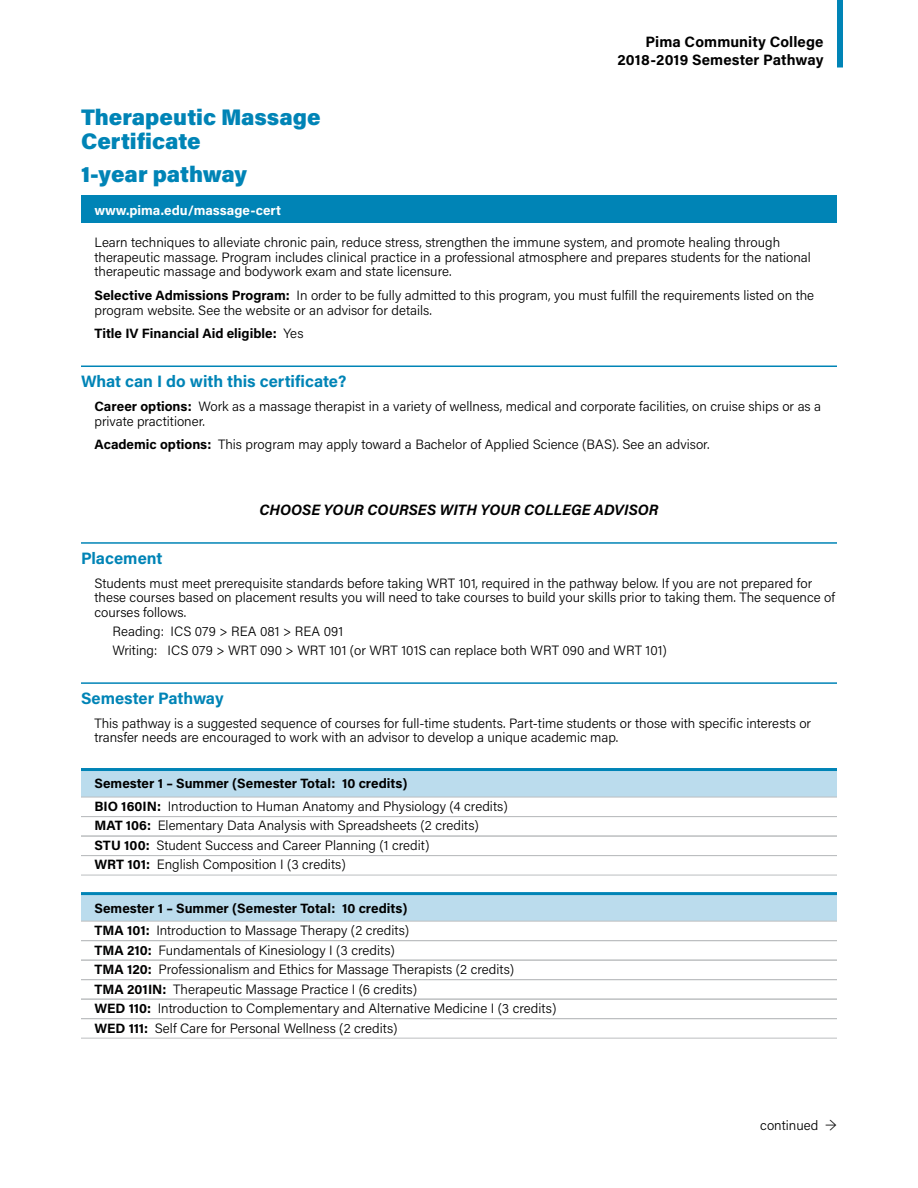
<style>
.page{position:relative;width:918px;height:1188px;background:#fff}
.page>*{position:absolute;margin:0;border:0;box-sizing:border-box;transform-origin:0 0}
.t1{font:900 22.5px/24.3px "Acumin Pro";color:#0084b6}
.H2{font:700 16.5px "Acumin Pro";color:#0084b6}
.H_Page_Head{font:700 15px "Acumin Pro";letter-spacing:.005em;color:#000}
.H_choose_centered{font:italic 700 15px "Acumin Pro";letter-spacing:.005em;color:#000}
.P_indent{font:300 13.5px/14.5px "Acumin Pro";color:#000}
.P_semester{font:300 13.5px "Acumin Pro";color:#000}
.H_semester{font:700 13.5px "Acumin Pro";color:#000}
.P_web{font:700 13.5px "Acumin Pro";color:#fff}
.s1{font-weight:700}
.s2{font-weight:300}
</style>
<div class="page">
<div style="left:837px;top:0;width:6px;height:68px;background:#0084b6"></div>
<div style="left:81px;top:196px;width:756px;height:27px;background:#0084b6"></div>
<hr style="left:81px;top:366px;width:756px;height:1px;background:#0084b6">
<hr style="left:81px;top:542px;width:756px;height:2px;background:#0084b6">
<hr style="left:81px;top:682px;width:756px;height:2px;background:#0084b6">
<div style="left:81px;top:769px;width:756px;height:28px;background:#bbdced"></div>
<hr style="left:81px;top:768px;width:756px;height:3px;background:#0084b6">
<hr style="left:81px;top:797px;width:756px;height:1px;background:#bcbec0">
<hr style="left:81px;top:816px;width:756px;height:1px;background:#bcbec0">
<hr style="left:81px;top:836px;width:756px;height:1px;background:#bcbec0">
<hr style="left:81px;top:855px;width:756px;height:1px;background:#bcbec0">
<hr style="left:81px;top:875px;width:756px;height:1px;background:#bcbec0">
<div style="left:81px;top:893px;width:756px;height:28px;background:#bbdced"></div>
<hr style="left:81px;top:892px;width:756px;height:3px;background:#0084b6">
<hr style="left:81px;top:921px;width:756px;height:1px;background:#bcbec0">
<hr style="left:81px;top:940px;width:756px;height:1px;background:#bcbec0">
<hr style="left:81px;top:960px;width:756px;height:1px;background:#bcbec0">
<hr style="left:81px;top:979px;width:756px;height:1px;background:#bcbec0">
<hr style="left:81px;top:999px;width:756px;height:1px;background:#bcbec0">
<hr style="left:81px;top:1018px;width:756px;height:1px;background:#bcbec0">
<hr style="left:81px;top:1038px;width:756px;height:1px;background:#bcbec0">
<p class="H_Page_Head" style="left:646px;top:31px;width:179px">Pima Community College</p>
<p class="H_Page_Head" style="left:617px;top:49px;width:208px">2018-2019 Semester Pathway</p>
<h1 class="t1" style="left:81px;top:103px;width:241px">Therapeutic Massage<br>Certificate</h1>
<h1 class="t1" style="left:81px;top:161px;width:168px">1-year pathway</h1>
<p class="P_web" style="left:94px;top:200px;width:188px">www.pima.edu/massage-cert</p>
<p class="P_indent" style="left:94px;top:235px;width:718px">Learn techniques to alleviate chronic pain, reduce stress, strengthen the immune system, and promote healing through therapeutic massage. Program includes clinical practice in a professional atmosphere and prepares students for the national therapeutic massage and bodywork exam and state licensure.</p>
<p class="P_indent" style="left:94px;top:287px;width:721px"><span class="s1">Selective Admissions Program:</span> In order to be fully admitted to this program, you must fulfill the requirements listed on the program website. See the website or an advisor for details.</p>
<p class="H_semester" style="left:94px;top:324px;width:211px">Title IV Financial Aid eligible: <span class="s2">Yes</span></p>
<p class="H2" style="left:81px;top:370px;width:267px">What can I do with this certificate?</p>
<p class="P_indent" style="left:94px;top:398px;width:728px"><span class="s1">Career options:</span> Work as a massage therapist in a variety of wellness, medical and corporate facilities, on cruise ships or as a private practitioner.</p>
<p class="P_indent" style="left:94px;top:437px;width:617px"><span class="s1">Academic options:</span> This program may apply toward a Bachelor of Applied Science (BAS). See an advisor.</p>
<p class="H_choose_centered" style="left:259px;top:499px;width:401px">CHOOSE YOUR COURSES WITH YOUR COLLEGE ADVISOR</p>
<p class="H2" style="left:81px;top:547px;width:83px">Placement</p>
<p class="P_indent" style="left:94px;top:575px;width:742px">Students must meet prerequisite standards before taking WRT 101, required in the pathway below. If you are not prepared for these courses based on placement results you will need to take courses to build your skills prior to taking them. The sequence of courses follows.</p>
<p class="P_indent" style="left:112px;top:623px;width:232px">Reading: ICS 079 &gt; REA 081 &gt; REA 091</p>
<p class="P_indent" style="left:112px;top:642px;width:556px">Writing: ICS 079 &gt; WRT 090 &gt; WRT 101 (or WRT 101S can replace both WRT 090 and WRT 101)</p>
<p class="H2" style="left:81px;top:687px;width:144px">Semester Pathway</p>
<p class="P_indent" style="left:94px;top:715px;width:718px">This pathway is a suggested sequence of courses for full-time students. Part-time students or those with specific interests or transfer needs are encouraged to work with an advisor to develop a unique academic map.</p>
<p class="H_semester" style="left:94px;top:774px;width:314px">Semester 1 – Summer (Semester Total: 10 credits)</p>
<p class="P_semester" style="left:94px;top:797px;width:415px"><span class="s1">BIO 160IN:</span> Introduction to Human Anatomy and Physiology (4 credits)</p>
<p class="P_semester" style="left:94px;top:816px;width:386px"><span class="s1">MAT 106:</span> Elementary Data Analysis with Spreadsheets (2 credits)</p>
<p class="P_semester" style="left:94px;top:836px;width:337px"><span class="s1">STU 100:</span> Student Success and Career Planning (1 credit)</p>
<p class="P_semester" style="left:94px;top:855px;width:253px"><span class="s1">WRT 101:</span> English Composition I (3 credits)</p>
<p class="H_semester" style="left:94px;top:898px;width:314px">Semester 1 – Summer (Semester Total: 10 credits)</p>
<p class="P_semester" style="left:94px;top:921px;width:316px"><span class="s1">TMA 101:</span> Introduction to Massage Therapy (2 credits)</p>
<p class="P_semester" style="left:94px;top:940px;width:302px"><span class="s1">TMA 210:</span> Fundamentals of Kinesiology I (3 credits)</p>
<p class="P_semester" style="left:94px;top:960px;width:421px"><span class="s1">TMA 120:</span> Professionalism and Ethics for Massage Therapists (2 credits)</p>
<p class="P_semester" style="left:94px;top:979px;width:324px"><span class="s1">TMA 201IN:</span> Therapeutic Massage Practice I (6 credits)</p>
<p class="P_semester" style="left:94px;top:999px;width:463px"><span class="s1">WED 110:</span> Introduction to Complementary and Alternative Medicine I (3 credits)</p>
<p class="P_semester" style="left:94px;top:1018px;width:305px"><span class="s1">WED 111:</span> Self Care for Personal Wellness (2 credits)</p>
<p class="P_indent" style="left:760px;top:1118px;width:78px">continued →</p>
</div>
